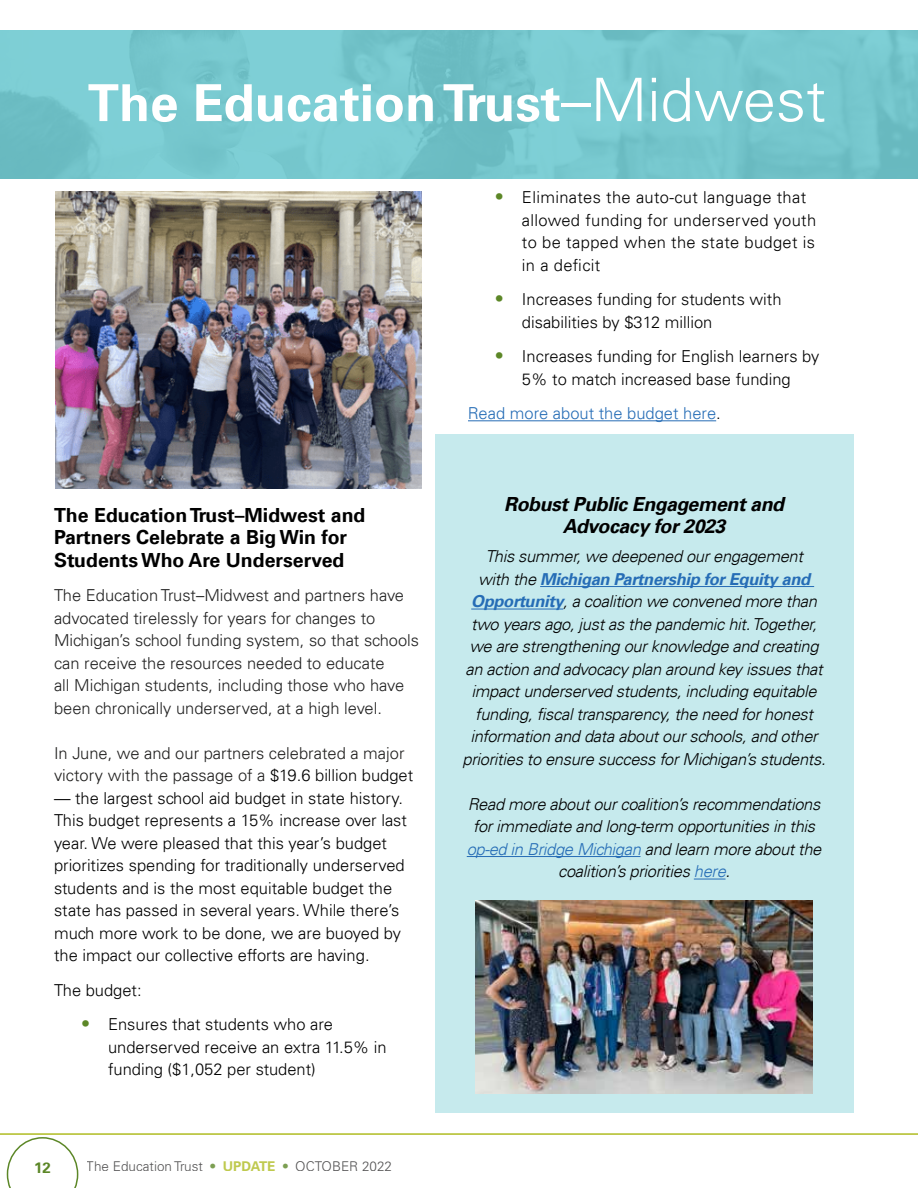
<style>
.page{position:relative;width:918px;height:1188px;background:#fff}
.page>*{position:absolute;margin:0;border:0;box-sizing:border-box;transform-origin:0 0}
.t1{font:700 51px "Univers LT";color:#fff}
.t2{font:700 19.5px/22.5px "Univers LT";color:#000}
.t3{font:italic 700 19.5px/22.5px "Univers LT";letter-spacing:-.02em;color:#000;text-align:center}
.t4{font:italic 300 16.5px/22.5px "Univers LT";letter-spacing:-.02em;color:#000;text-align:center}
.t5{font:300 16.5px/22.5px "Univers LT";color:#000}
.t6{font:300 16.5px/22.5px "Univers LT";color:#212121}
.t7{font:300 16.5px/22.5px "Univers LT";letter-spacing:.02em;color:#000}
.t8{font:300 16.5px/22.5px "Univers LT";color:#201f1e}
.t9{font:300 16.5px "Univers LT";color:#266db6}
.t10{font:700 15px "Univers LT";color:#5c8727}
.t11{font:300 13.5px "Univers LT";color:#292829}
.s1{font-weight:300;font-size:60px}
.s2{color:#000}
.s3{font-size:18px;color:#5c8727}
.s4{font-weight:700;color:#5c8727}
.s5{font-weight:700;color:#afbc22}
.s6{font-weight:700;color:#266db6}
.s7{color:#266db6}
</style>
<div class="page">
<hr style="left:0;top:1133px;width:918px;height:2px;background:#afbc22">
<svg style="left:7px;top:1137px;width:71px;height:51px"></svg>
<div style="left:435px;top:434px;width:418px;height:678px;background:#c6eaed"></div>
<hr style="left:540px;top:586px;width:274px;height:1px;background:#266db6">
<hr style="left:471px;top:609px;width:92px;height:1px;background:#266db6">
<hr style="left:467px;top:856px;width:174px;height:1px;background:#266db6">
<hr style="left:694px;top:879px;width:32px;height:1px;background:#266db6">
<img style="left:55px;top:191px;width:366px;height:297px">
<img style="left:475px;top:900px;width:338px;height:194px">
<hr style="left:468px;top:420px;width:248px;height:1px;background:#266db6">
<div style="left:0;top:30px;width:918px;height:149px;background:#72cbd2"></div>
<h1 class="t1" style="left:88px;top:73px;width:740px">The Education Trust<span class="s1">–Midwest</span></h1>
<p class="t2" style="left:54px;top:504px;width:313px">The Education Trust–Midwest and<br>Partners Celebrate a Big Win for<br>Students Who Are Underserved</p>
<p class="t6" style="left:54px;top:584px;width:367px">The Education Trust–Midwest and partners have advocated tirelessly for years for changes to Michigan’s school funding system, so that schools can receive the resources needed to educate<br>all Michigan students, including those who have been chronically underserved, at a high level.</p>
<p class="t8" style="left:54px;top:742px;width:361px">In June, we and our partners celebrated a major victory with the passage of a <span class="s2">$19.6 billion budget</span></p>
<p class="t5" style="left:54px;top:787px;width:355px">— the largest school aid budget in state history.<br>This budget represents a 15% increase over last year. We were pleased that this year’s budget prioritizes spending for traditionally underserved students and is the most equitable budget the state has passed in several years. While there’s much more work to be done, we are buoyed by the impact our collective efforts are having.</p>
<p class="t5" style="left:54px;top:979px;width:89px">The budget:</p>
<p class="t5" style="left:108px;top:1013px;width:280px;text-indent:-27px"><span class="s3">•</span> Ensures that students who are underserved receive an extra 11.5% in funding ($1,052 per student)</p>
<p class="t10" style="left:34px;top:1159px;width:18px">12</p>
<p class="t11" style="left:87px;top:1158px;width:307px">The Education Trust <span class="s4">•</span> <span class="s5">UPDATE</span> <span class="s4">•</span> OCTOBER 2022</p>
<p class="t7" style="left:522px;top:186px;width:296px;text-indent:-27px"><span class="s3">•</span> Eliminates the auto-cut language that allowed funding for underserved youth to be tapped when the state budget is in a deficit</p>
<p class="t5" style="left:522px;top:288px;width:261px;text-indent:-27px"><span class="s3">•</span> Increases funding for students with disabilities by $312 million</p>
<p class="t5" style="left:495px;top:345px;width:326px;text-align:center"><span class="s3">•</span> Increases funding for English learners by<br>5% to match increased base funding</p>
<p class="t9" style="left:468px;top:403px;width:254px">Read more about the budget here<span class="s2">.</span></p>
<p class="t3" style="left:504px;top:493px;width:282px">Robust Public Engagement and<br>Advocacy for 2023</p>
<p class="t4" style="left:463px;top:545px;width:364px">This summer, we deepened our engagement<br>with the <span class="s6">Michigan Partnership for Equity and Opportunity</span>, a coalition we convened more than two years ago, just as the pandemic hit. Together, we are strengthening our knowledge and creating an action and advocacy plan around key issues that impact underserved students, including equitable funding, fiscal transparency, the need for honest information and data about our schools, and other priorities to ensure success for Michigan’s students.</p>
<p class="t4" style="left:467px;top:793px;width:356px">Read more about our coalition’s recommendations for immediate and long-term opportunities in this <span class="s7">op-ed in Bridge Michigan</span> and learn more about the coalition’s priorities <span class="s7">here</span>.</p>
</div>
